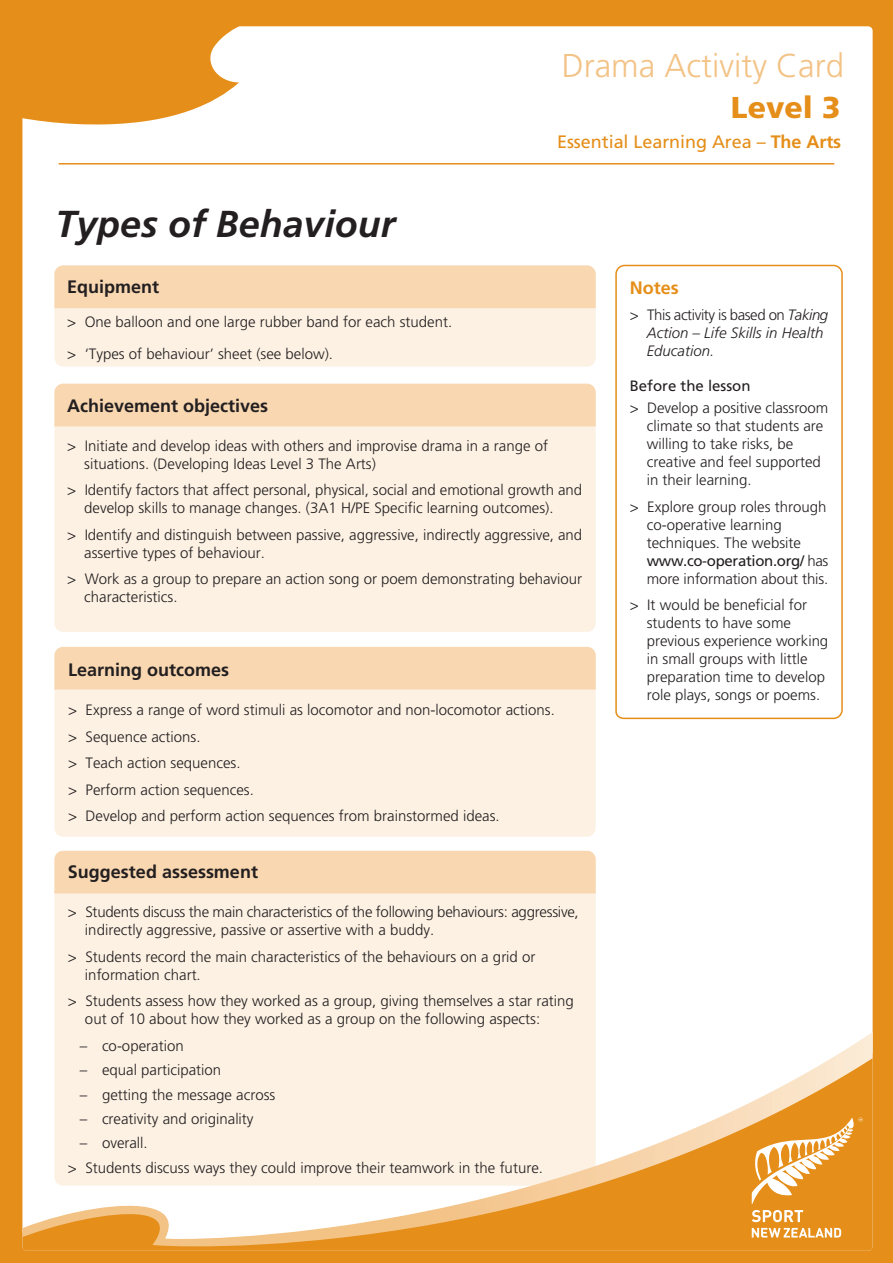
<style>
.page{position:relative;width:893px;height:1263px;background:#e58e19}
.page>*{position:absolute;margin:0;border:0;box-sizing:border-box;transform-origin:0 0}
.t1{font:italic 700 37.5px "SPARC Sans";color:#231f20}
.t2{font:300 33px "SPARC Sans";color:#f3c285}
.t3{font:900 30.15px "SPARC Sans";color:#e58e19}
.t4{font:700 18px "SPARC Sans";color:#231f20}
.t5{font:18px "SPARC Sans";letter-spacing:-.005em;color:#e58e19}
.t6{font:700 18px "SPARC Sans";color:#e58e19}
.t7{font:300 15px/18px "SPARC Sans";color:#231f20}
.t8{font:italic 300 15px/18px "SPARC Sans";color:#231f20}
.s1{font-weight:700}
.s2{font-family:"Frutiger"}
.s3{font-style:normal}
.s4{font-weight:400}
</style>
<div class="page">
<div style="left:22px;top:26px;width:851px;height:1225px;background:#fff;border-radius:4px"></div>
<div style="left:54px;top:851px;width:542px;height:335px;background:#fcf1e3;border-radius:9px"></div>
<div style="left:54px;top:851px;width:542px;height:42px;background:#f8d7b1"></div>
<svg style="left:22px;top:1015px;width:851px;height:236px"></svg>
<svg style="left:22px;top:1032px;width:181px;height:214px"></svg>
<svg style="left:203px;top:1032px;width:225px;height:214px"></svg>
<div style="left:54px;top:384px;width:542px;height:248px;background:#fcf1e3;border-radius:9px"></div>
<div style="left:54px;top:384px;width:542px;height:42px;background:#f8d7b1"></div>
<hr style="left:59px;top:163px;width:775px;height:2px;background:#e58e19">
<svg style="left:615px;top:264px;width:228px;height:456px"></svg>
<div style="left:54px;top:265px;width:542px;height:102px;background:#fcf1e3;border-radius:9px"></div>
<div style="left:54px;top:265px;width:542px;height:43px;background:#f8d7b1"></div>
<div style="left:54px;top:647px;width:542px;height:190px;background:#fcf1e3;border-radius:9px"></div>
<div style="left:54px;top:647px;width:542px;height:42px;background:#f8d7b1"></div>
<svg style="left:22px;top:26px;width:265px;height:100px"></svg>
<svg style="left:689px;top:1032px;width:184px;height:172px"></svg>
<svg style="left:752px;top:1228px;width:89px;height:9px"></svg>
<svg style="left:752px;top:1210px;width:51px;height:12px"></svg>
<p class="t1" style="left:56px;top:209px;width:341px">Types of Behaviour</p>
<p class="t2" style="left:562px;top:52px;width:284px">Drama Activity Card</p>
<p class="t3" style="left:731px;top:95px;width:111px">Level 3</p>
<p class="t5" style="left:557px;top:135px;width:286px">Essential Learning Area – <span class="s1">The Arts</span></p>
<p class="t4" style="left:67px;top:280px;width:94px">Equipment</p>
<p class="t7" style="left:67px;top:307px;width:387px;line-height:32.1px">&gt; One balloon and one large rubber band for each student. &gt; ‘Types of behaviour’ sheet (<span class="s2">see below</span>).</p>
<p class="t4" style="left:67px;top:398px;width:203px">Achievement objectives</p>
<p class="t7" style="left:84px;top:437px;width:465px;text-indent:-17px">&gt; Initiate and develop ideas with others and improvise drama in a range of situations. (Developing Ideas Level 3 The Arts)</p>
<p class="t7" style="left:84px;top:482px;width:499px;text-indent:-17px">&gt; Identify factors that affect personal, physical, social and emotional growth and develop skills to manage changes. (3A1 H/PE Specific learning outcomes).</p>
<p class="t7" style="left:84px;top:526px;width:500px;text-indent:-17px">&gt; Identify and distinguish between passive, aggressive, indirectly aggressive, and assertive types of behaviour.</p>
<p class="t7" style="left:84px;top:571px;width:499px;text-indent:-17px">&gt; Work as a group to prepare an action song or poem demonstrating behaviour characteristics.</p>
<p class="t4" style="left:68px;top:663px;width:163px">Learning outcomes</p>
<p class="t7" style="left:68px;top:698px;width:488px;line-height:26.5px">&gt; Express a range of word stimuli as locomotor and non-locomotor actions. &gt; Sequence actions.<br>&gt; Teach action sequences.<br>&gt; Perform action sequences.<br>&gt; Develop and perform action sequences from brainstormed ideas.</p>
<p class="t4" style="left:68px;top:865px;width:192px">Suggested assessment</p>
<p class="t7" style="left:85px;top:904px;width:495px;text-indent:-17px">&gt; Students discuss the main characteristics of the following behaviours: aggressive, indirectly aggressive, passive or assertive with a buddy.</p>
<p class="t7" style="left:85px;top:949px;width:452px;text-indent:-17px">&gt; Students record the main characteristics of the behaviours on a grid or information chart.</p>
<p class="t7" style="left:85px;top:993px;width:490px;text-indent:-17px">&gt; Students assess how they worked as a group, giving themselves a star rating out of 10 about how they worked as a group on the following aspects:</p>
<p class="t7" style="left:80px;top:1038px;width:105px">– co-operation</p>
<p class="t7" style="left:80px;top:1062px;width:143px">– equal participation</p>
<p class="t7" style="left:80px;top:1086px;width:197px">– getting the message across</p>
<p class="t7" style="left:80px;top:1111px;width:175px">– creativity and originality</p>
<p class="t7" style="left:68px;top:1132px;width:476px;line-height:24.5px;text-indent:12px">– overall.<br>&gt; Students discuss ways they could improve their teamwork in the future.</p>
<p class="t6" style="left:630px;top:280px;width:50px">Notes</p>
<p class="t8" style="left:647px;top:307px;width:183px;text-indent:-17px"><span class="s3">&gt; This activity is based on</span> Taking<br>Action – Life Skills in Health<br>Education.</p>
<p class="t7" style="left:630px;top:376px;width:200px;line-height:22.2px"><span class="s4">Before the lesson<br></span>&gt; Develop a positive classroom</p>
<p class="t7" style="left:647px;top:418px;width:178px">climate so that students are willing to take risks, be creative and feel supported in their learning.</p>
<p class="t7" style="left:647px;top:499px;width:183px;text-indent:-17px">&gt; Explore group roles through co-operative learning techniques. The website <span class="s4">www.co-operation.org/</span> has more information about this.</p>
<p class="t7" style="left:647px;top:597px;width:183px;text-indent:-17px">&gt; It would be beneficial for students to have some previous experience working in small groups with little preparation time to develop role plays, songs or poems.</p>
</div>
